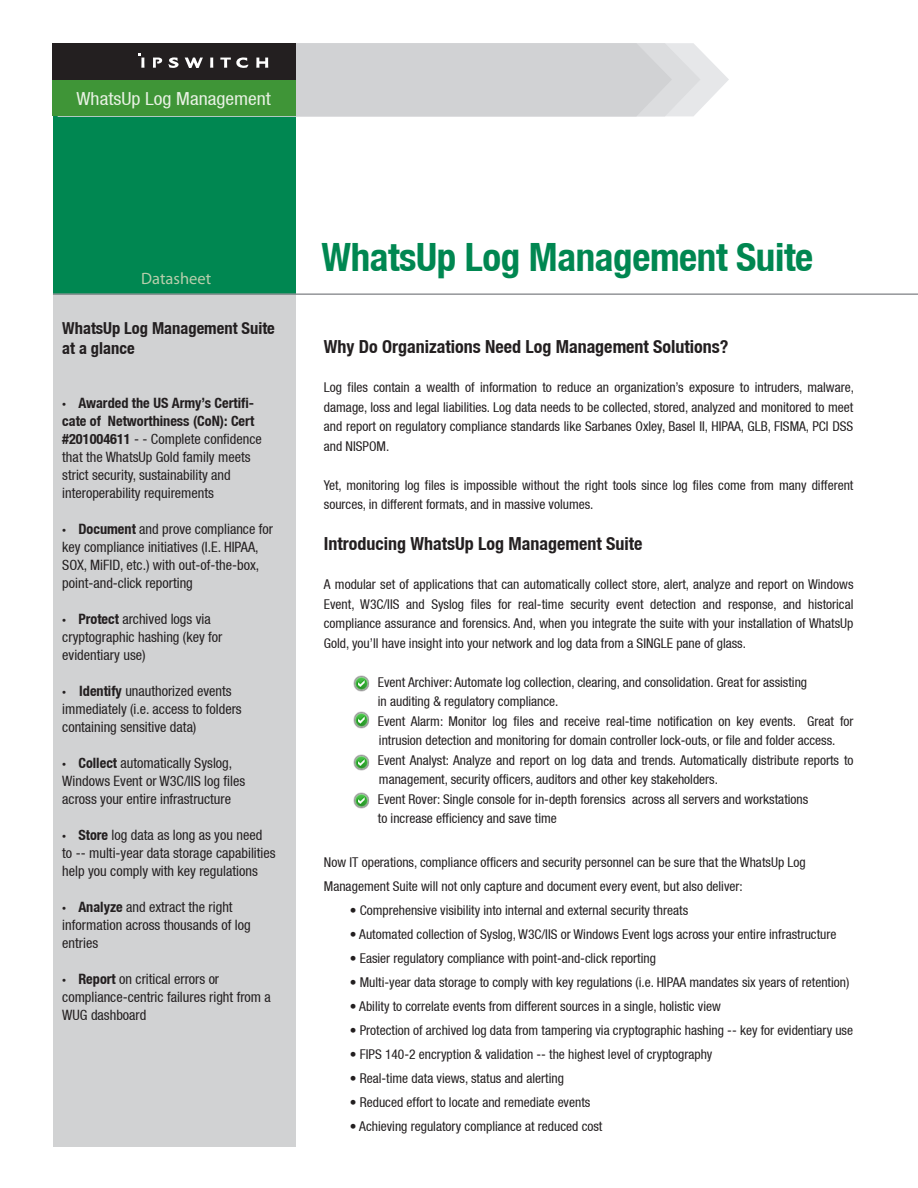
<style>
.page{position:relative;width:918px;height:1188px;background:#fff}
.page>*{position:absolute;margin:0;border:0;box-sizing:border-box;transform-origin:0 0}
.t1{font:700 condensed 39px "Helvetica Neue LT";letter-spacing:-.01em;color:#008751}
.Info_Body{font:700 condensed 18px "Helvetica Neue LT";color:#231f20}
.t2{font:condensed 18px "Helvetica Neue LT";color:#e8f1e3;scale:1.08 1}
.Info_Body-2{font:700 condensed 16.5px/19.8px "Helvetica Neue LT";color:#231f20}
.t3{font:16.5px "Myriad Pro";color:#b7ceac}
.Grey_Body{font:condensed 14.25px/18px "Helvetica Neue LT";color:#231f20}
.Grey_Body-2{font:condensed 13.5px/19.5px "Helvetica Neue LT";color:#231f20}
.s1{font-family:"Myriad Pro";font-stretch:normal}
.s2{font-weight:700}
</style>
<div class="page">
<div style="left:53px;top:287px;width:243px;height:859px;background:#d1d2d3"></div>
<div style="left:53px;top:65px;width:243px;height:230px;background:#008751"></div>
<hr style="left:53px;top:293px;width:865px;height:2px;background:#939599">
<img style="left:353px;top:676px;width:16px;height:16px">
<img style="left:353px;top:712px;width:16px;height:16px">
<img style="left:353px;top:754px;width:16px;height:17px">
<img style="left:353px;top:792px;width:16px;height:17px">
<svg style="left:700px;top:50px;width:29px;height:59px"></svg>
<svg style="left:672px;top:43px;width:28px;height:73px;background:#e2e3e5"></svg>
<div style="left:296px;top:43px;width:376px;height:73px;background:#d1d2d4"></div>
<div style="left:53px;top:55px;width:243px;height:61px;background:#3f9537"></div>
<div style="left:53px;top:43px;width:243px;height:37px;background:#231f20"></div>
<svg style="left:138px;top:53px;width:6px;height:15px"></svg>
<svg style="left:153px;top:58px;width:9px;height:10px"></svg>
<svg style="left:168px;top:57px;width:11px;height:11px"></svg>
<svg style="left:185px;top:58px;width:18px;height:10px"></svg>
<svg style="left:210px;top:58px;width:3px;height:10px"></svg>
<svg style="left:220px;top:57px;width:29px;height:11px"></svg>
<svg style="left:256px;top:58px;width:12px;height:10px"></svg>
<p class="t2" style="left:77px;top:88px;width:181px">WhatsUp Log Management</p>
<p class="t3" style="left:141px;top:268px;width:71px">Datasheet</p>
<p class="Info_Body-2" style="left:62px;top:318px;width:214px">WhatsUp Log Management Suite at a glance</p>
<p class="Grey_Body" style="left:62px;top:394px;width:201px"><span class="s1">•</span> <span class="s2">Awarded the US Army’s Certifi&shy;cate of Networthiness (CoN): Cert #201004611</span> - - Complete confidence that the WhatsUp Gold family meets strict security, sustainability and</p>
<p class="Grey_Body" style="left:62px;top:484px;width:153px">interoperability requirements</p>
<p class="Grey_Body" style="left:62px;top:520px;width:212px"><span class="s1">•</span> <span class="s2">Document</span> and prove compliance for key compliance initiatives (I.E. HIPAA, SOX, MiFID, etc.) with out-of-the-box, point-and-click reporting</p>
<p class="Grey_Body" style="left:62px;top:610px;width:150px"><span class="s1">•</span> <span class="s2">Protect</span> archived logs via</p>
<p class="Grey_Body" style="left:62px;top:628px;width:162px">cryptographic hashing (key for</p>
<p class="Grey_Body" style="left:62px;top:646px;width:85px">evidentiary use)</p>
<p class="Grey_Body" style="left:62px;top:682px;width:171px"><span class="s1">•</span> <span class="s2">Identify</span> unauthorized events</p>
<p class="Grey_Body" style="left:62px;top:700px;width:181px">immediately (i.e. access to folders</p>
<p class="Grey_Body" style="left:62px;top:718px;width:136px">containing sensitive data)</p>
<p class="Grey_Body" style="left:62px;top:754px;width:171px"><span class="s1">•</span> <span class="s2">Collect</span> automatically Syslog,</p>
<p class="Grey_Body" style="left:62px;top:772px;width:184px">Windows Event or W3C/IIS log files across your entire infrastructure</p>
<p class="Grey_Body" style="left:62px;top:826px;width:215px"><span class="s1">•</span> <span class="s2">Store</span> log data as long as you need to -- multi-year data storage capabilities help you comply with key regulations</p>
<p class="Grey_Body" style="left:62px;top:898px;width:172px"><span class="s1">•</span> <span class="s2">Analyze</span> and extract the right</p>
<p class="Grey_Body" style="left:62px;top:916px;width:190px">information across thousands of log entries</p>
<p class="Grey_Body" style="left:62px;top:970px;width:158px"><span class="s1">•</span> <span class="s2">Report</span> on critical errors or</p>
<p class="Grey_Body" style="left:62px;top:988px;width:210px">compliance-centric failures right from a<br>WUG dashboard</p>
<p class="t1" style="left:321px;top:234px;width:493px">WhatsUp Log Management Suite</p>
<p class="Info_Body" style="left:324px;top:336px;width:406px">Why Do Organizations Need Log Management Solutions?</p>
<p class="Grey_Body-2" style="left:324px;top:378px;width:532px;text-align:justify">Log files contain a wealth of information to reduce an organization’s exposure to intruders, malware, damage, loss and legal liabilities. Log data needs to be collected, stored, analyzed and monitored to meet and report on regulatory compliance standards like Sarbanes Oxley, Basel II, HIPAA, GLB, FISMA, PCI DSS and NISPOM.</p>
<p class="Grey_Body-2" style="left:324px;top:475px;width:531px">Yet, monitoring log files is impossible without the right tools since log files come from many different sources, in different formats, and in massive volumes.</p>
<p class="Info_Body" style="left:324px;top:533px;width:320px">Introducing WhatsUp Log Management Suite</p>
<p class="Grey_Body-2" style="left:324px;top:575px;width:531px;text-align:justify">A modular set of applications that can automatically collect store, alert, analyze and report on Windows Event, W3C/IIS and Syslog files for real-time security event detection and response, and historical compliance assurance and forensics. And, when you integrate the suite with your installation of WhatsUp Gold, you’ll have insight into your network and log data from a SINGLE pane of glass.</p>
<p class="Grey_Body-2" style="left:378px;top:672px;width:431px">Event Archiver: Automate log collection, clearing, and consolidation. Great for assisting in auditing &amp; regulatory compliance.</p>
<p class="Grey_Body-2" style="left:378px;top:711px;width:477px">Event Alarm: Monitor log files and receive real-time notification on key events. Great for intrusion detection and monitoring for domain controller lock-outs, or file and folder access.</p>
<p class="Grey_Body-2" style="left:378px;top:750px;width:477px">Event Analyst: Analyze and report on log data and trends. Automatically distribute reports to management, security officers, auditors and other key stakeholders.</p>
<p class="Grey_Body-2" style="left:378px;top:789px;width:432px">Event Rover: Single console for in-depth forensics across all servers and workstations</p>
<p class="Grey_Body-2" style="left:378px;top:809px;width:180px">to increase efficiency and save time</p>
<p class="Grey_Body-2" style="left:324px;top:852px;width:483px">Now IT operations, compliance officers and security personnel can be sure that the WhatsUp Log</p>
<p class="Grey_Body-2" style="left:324px;top:876px;width:420px">Management Suite will not only capture and document every event, but also deliver:</p>
<p class="Grey_Body-2" style="left:350px;top:900px;width:340px">• Comprehensive visibility into internal and external security threats</p>
<p class="Grey_Body-2" style="left:350px;top:924px;width:488px">• Automated collection of Syslog, W3C/IIS or Windows Event logs across your entire infrastructure</p>
<p class="Grey_Body-2" style="left:350px;top:948px;width:308px">• Easier regulatory compliance with point-and-click reporting</p>
<p class="Grey_Body-2" style="left:350px;top:972px;width:501px">• Multi-year data storage to comply with key regulations (i.e. HIPAA mandates six years of retention)</p>
<p class="Grey_Body-2" style="left:350px;top:996px;width:373px">• Ability to correlate events from different sources in a single, holistic view</p>
<p class="Grey_Body-2" style="left:350px;top:1020px;width:505px">• Protection of archived log data from tampering via cryptographic hashing -- key for evidentiary use</p>
<p class="Grey_Body-2" style="left:350px;top:1044px;width:364px">• FIPS 140-2 encryption &amp; validation -- the highest level of cryptography</p>
<p class="Grey_Body-2" style="left:350px;top:1068px;width:216px">• Real-time data views, status and alerting</p>
<p class="Grey_Body-2" style="left:350px;top:1092px;width:242px">• Reduced effort to locate and remediate events</p>
<p class="Grey_Body-2" style="left:350px;top:1116px;width:254px">• Achieving regulatory compliance at reduced cost</p>
</div>
